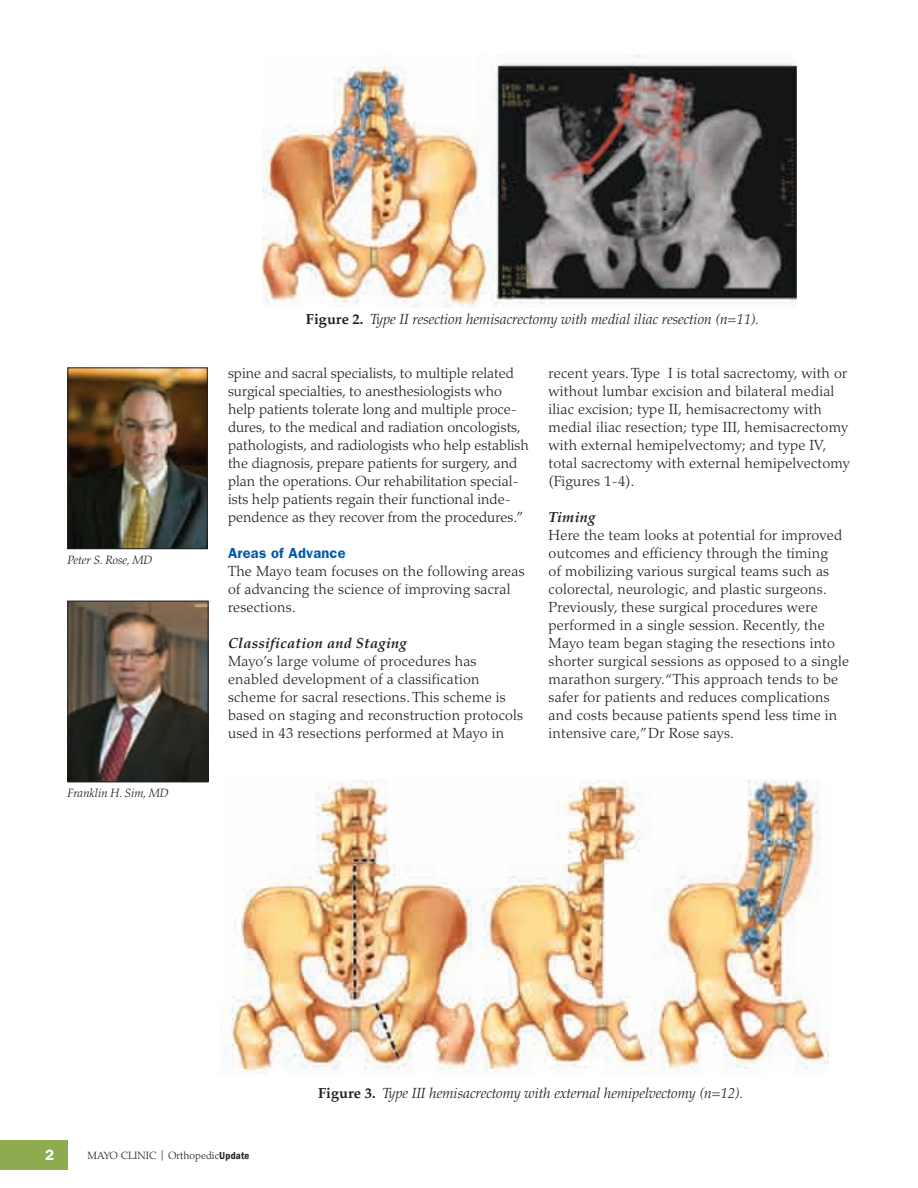
<style>
.page{position:relative;width:918px;height:1188px;background:#fff}
.page>*{position:absolute;margin:0;border:0;box-sizing:border-box;transform-origin:0 0}
.t1{font:600 15px "ITC Franklin Gothic Std";color:#fff}
.Text{font:300 14.7px/18px "Palatino LT Std";letter-spacing:.015em;color:#231f20}
.FigureCaption{font:italic 300 14.7px "Palatino LT Std";color:#231f20}
.Text-2{font:italic 700 14.7px "Palatino LT Std";letter-spacing:.015em;color:#231f20}
.Text_subhead{font:600 14.7px "ITC Franklin Gothic Std";letter-spacing:.015em;color:#015bab}
.Picture_Doc_sName{font:italic 300 12px "Palatino LT Std";color:#231f20}
.t2{font:300 10.5px "Palatino LT Std";color:#231f20}
.s1{font-weight:700;font-style:normal}
.s2{font-weight:400}
.s3{font-family:"ITC Franklin Gothic Std Dm Cd";font-weight:400}
</style>
<div class="page">
<div style="left:0;top:1140px;width:68px;height:30px;background:#8eab50"></div>
<img style="left:263px;top:54px;width:533px;height:253px">
<img style="left:70px;top:370px;width:136px;height:177px">
<div style="left:68px;top:368px;width:140px;height:181px;border:1px solid #231f20"></div>
<img style="left:70px;top:603px;width:136px;height:177px">
<div style="left:68px;top:601px;width:140px;height:181px;border:1px solid #231f20"></div>
<img style="left:224px;top:779px;width:605px;height:295px">
<p class="Picture_Doc_sName" style="left:68px;top:553px;width:86px">Peter S. Rose, MD</p>
<p class="Picture_Doc_sName" style="left:68px;top:786px;width:103px">Franklin H. Sim, MD</p>
<p class="FigureCaption" style="left:306px;top:311px;width:455px"><span class="s1">Figure 2.</span> Type II resection hemisacrectomy with medial iliac resection (n=11).</p>
<p class="Text" style="left:228px;top:364px;width:302px">spine and sacral specialists, to multiple related surgical specialties, to anesthesiologists who help patients tolerate long and multiple proce&shy;dures, to the medical and radiation oncologists, pathologists, and radiologists who help establish the diagnosis, prepare patients for surgery, and plan the operations. Our rehabilitation special&shy;ists help patients regain their functional inde&shy;pendence as they recover from the procedures.”</p>
<p class="Text_subhead" style="left:228px;top:544px;width:119px">Areas of Advance</p>
<p class="Text" style="left:228px;top:562px;width:298px">The Mayo team focuses on the following areas of advancing the science of improving sacral resections.</p>
<p class="Text-2" style="left:228px;top:634px;width:180px">Classification and Staging</p>
<p class="Text" style="left:228px;top:652px;width:297px">Mayo’s large volume of procedures has enabled development of a classification scheme for sacral resections. This scheme is based on staging and reconstruction protocols used in 43 resections performed at Mayo in</p>
<p class="Text" style="left:549px;top:364px;width:303px">recent years. Type I is total sacrectomy, with or without lumbar excision and bilateral medial iliac excision; type II, hemisacrectomy with medial iliac resection; type III, hemisacrectomy with external hemipelvectomy; and type IV, total sacrectomy with external hemipelvectomy (Figures 1-4).</p>
<p class="Text-2" style="left:549px;top:508px;width:48px">Timing</p>
<p class="Text" style="left:549px;top:526px;width:302px">Here the team looks at potential for improved outcomes and efficiency through the timing<br>of mobilizing various surgical teams such as colorectal, neurologic, and plastic surgeons.<br>Previously, these surgical procedures were performed in a single session. Recently, the Mayo team began staging the resections into shorter surgical sessions as opposed to a single marathon surgery. “This approach tends to be safer for patients and reduces complications and costs because patients spend less time in intensive care,” Dr Rose says.</p>
<p class="FigureCaption" style="left:318px;top:1085px;width:427px"><span class="s1">Figure 3.</span> Type III hemisacrectomy with external hemipelvectomy (n=12).</p>
<p class="t1" style="left:45px;top:1146px;width:11px">2</p>
<p class="t2" style="left:88px;top:1149px;width:163px">MAYO CLINIC <span class="s2">|</span> Orthopedic<span class="s3">Update</span></p>
</div>
